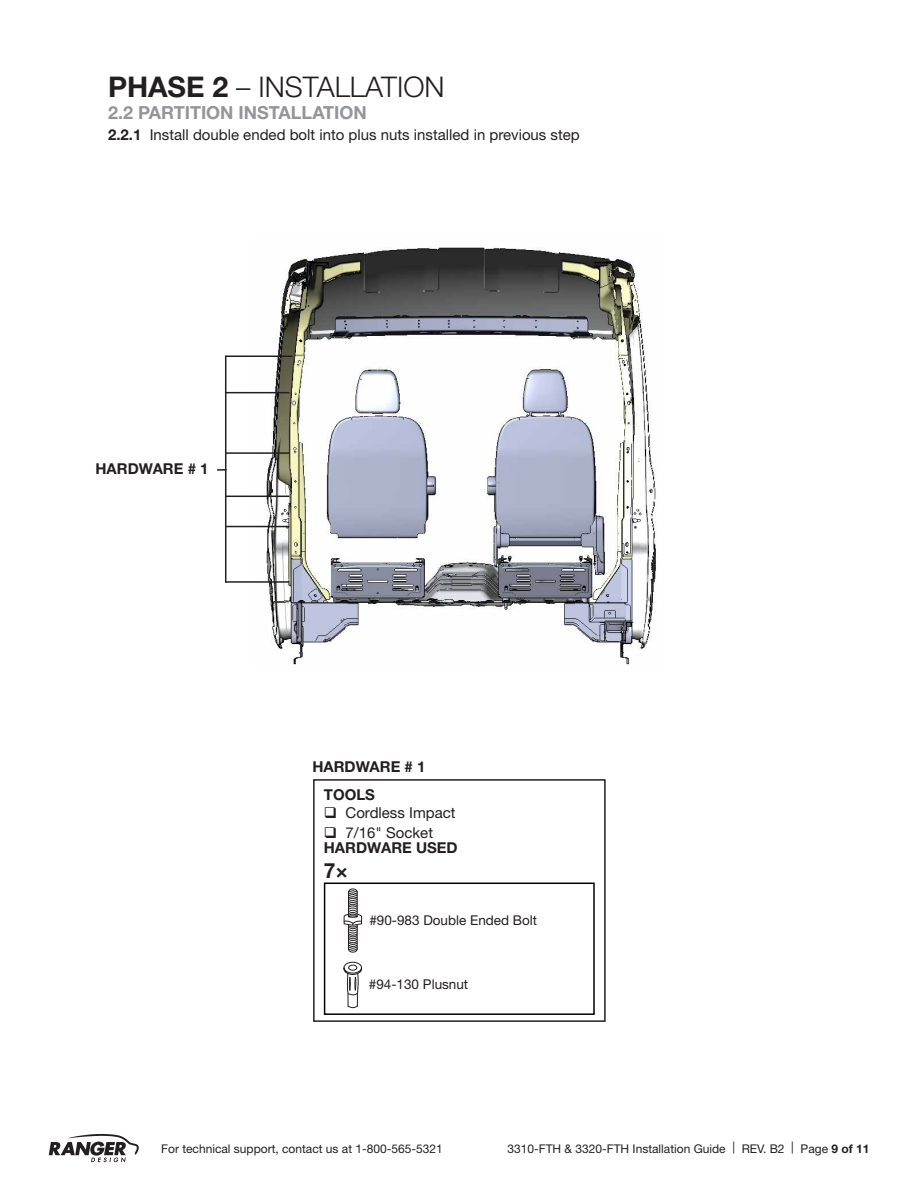
<style>
.page{position:relative;width:918px;height:1188px;background:#fff}
.page>*{position:absolute;margin:0;border:0;box-sizing:border-box;transform-origin:0 0}
.Phase{font:300 28.5px "Helvetica Neue LT Std";color:#231f20}
.t1{font:700 21px "Helvetica Neue LT Std";color:#231f20}
.Steps{font:700 18px "Helvetica Neue LT Std";color:#939598}
.t2{font:15px "Helvetica Neue LT Std";color:#231f20}
.t3{font:700 15px "Helvetica Neue LT Std";color:#231f20}
.t4{font:13.5px "Helvetica Neue LT Std";color:#231f20}
.t5{font:12px "Helvetica Neue LT Std";color:#231f20}
.s1{font-weight:700}
</style>
<div class="page">
<svg style="left:49px;top:1134px;width:90px;height:29px"></svg>
<img style="left:254px;top:247px;width:402px;height:418px">
<div style="left:313px;top:779px;width:293px;height:243px;border:2px solid #231f20"></div>
<div style="left:324px;top:883px;width:271px;height:132px;border:2px solid #000"></div>
<svg style="left:343px;top:962px;width:19px;height:47px"></svg>
<hr style="left:226px;top:356px;width:66px;height:1px;background:#231f20">
<hr style="left:226px;top:392px;width:63px;height:1px;background:#231f20">
<hr style="left:226px;top:452px;width:63px;height:2px;background:#231f20">
<hr style="left:226px;top:496px;width:63px;height:1px;background:#231f20">
<hr style="left:226px;top:526px;width:63px;height:1px;background:#231f20">
<hr style="left:226px;top:581px;width:63px;height:2px;background:#231f20">
<hr style="left:225px;top:356px;width:1px;height:227px;background:#231f20">
<svg style="left:217px;top:469px;width:8px;height:2px"></svg>
<svg style="left:343px;top:888px;width:20px;height:65px"></svg>
<p class="Phase" style="left:108px;top:70px;width:338px"><span class="s1">PHASE 2</span> – INSTALLATION</p>
<p class="Steps" style="left:108px;top:101px;width:260px">2.2 PARTITION INSTALLATION</p>
<p class="t2" style="left:108px;top:126px;width:473px"><span class="s1">2.2.1</span> Install double ended bolt into plus nuts installed in previous step</p>
<p class="t3" style="left:95px;top:460px;width:115px">HARDWARE # 1</p>
<p class="t3" style="left:312px;top:758px;width:115px">HARDWARE # 1</p>
<p class="t3" style="left:324px;top:785px;width:53px">TOOLS</p>
<p class="t2" style="left:324px;top:804px;width:133px">❑ Cordless Impact</p>
<p class="t2" style="left:324px;top:823px;width:111px">❑ 7/16" Socket</p>
<p class="t3" style="left:324px;top:839px;width:135px">HARDWARE USED</p>
<p class="t1" style="left:324px;top:858px;width:26px">7×</p>
<p class="t4" style="left:369px;top:913px;width:169px">#90-983 Double Ended Bolt</p>
<p class="t4" style="left:369px;top:976px;width:101px">#94-130 Plusnut</p>
<p class="t5" style="left:161px;top:1141px;width:283px">For technical support, contact us at 1-800-565-5321</p>
<p class="t5" style="left:507px;top:1141px;width:364px">3310-FTH &amp; 3320-FTH Installation Guide | REV. B2 | Page <span class="s1">9 of 11</span></p>
</div>
